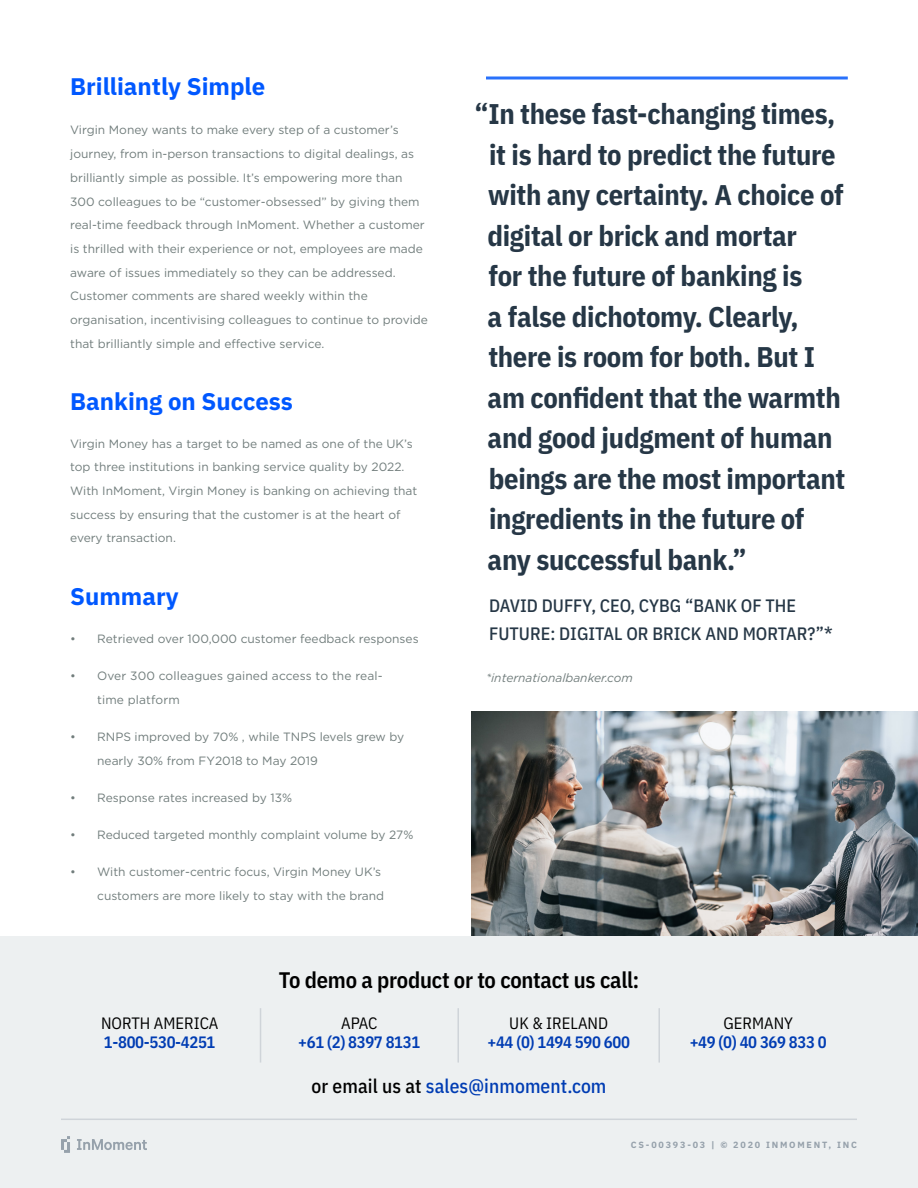
<style>
.page{position:relative;width:918px;height:1188px;background:#fff}
.page>*{position:absolute;margin:0;border:0;box-sizing:border-box;transform-origin:0 0}
.t1{font:700 28.5px/40.5px "IBM Plex Sans Cond";letter-spacing:-.01em;color:#263746}
.t2{font:700 24px "IBM Plex Sans";color:#0058ff}
.t3{font:600 22.5px "IBM Plex Sans Cond";letter-spacing:-.01em;color:#000}
.t4{font:500 19.5px "IBM Plex Sans Cond";letter-spacing:.005em;color:#003cb3}
.t5{font:500 18px/28.5px "IBM Plex Sans Cond";color:#263746}
.t6{font:600 16.5px "IBM Plex Sans Cond";letter-spacing:-.02em;color:#003cb3}
.t7{font:16.5px "IBM Plex Sans Cond";color:#000}
.t8{font:12px/23.7px "Gotham";color:#717d7c}
.t9{font:italic 12px "Gotham";color:#717d7c}
.t10{font:700 9px "IBM Plex Sans";letter-spacing:.2em;color:#96a1ab}
.s1{color:#000}
</style>
<div class="page">
<div style="left:0;top:936px;width:918px;height:252px;background:#edf0f1"></div>
<hr style="left:61px;top:1119px;width:796px;height:1px;background:#cfd4d9">
<hr style="left:260px;top:1008px;width:1px;height:55px;background:#cfd4d9">
<hr style="left:458px;top:1008px;width:1px;height:55px;background:#cfd4d9">
<hr style="left:658px;top:1008px;width:2px;height:55px;background:#cfd4d9">
<svg style="left:61px;top:1136px;width:9px;height:17px"></svg>
<svg style="left:77px;top:1139px;width:70px;height:11px"></svg>
<hr style="left:486px;top:76px;width:362px;height:3px;background:#2971fb">
<img style="left:471px;top:711px;width:447px;height:225px">
<p class="t2" style="left:70px;top:68px;width:197px">Brilliantly Simple</p>
<p class="t8" style="left:70px;top:118px;width:359px">Virgin Money wants to make every step of a customer’s journey, from in-person transactions to digital dealings, as brilliantly simple as possible. It’s empowering more than 300 colleagues to be “customer-obsessed” by giving them real-time feedback through InMoment. Whether a customer is thrilled with their experience or not, employees are made aware of issues immediately so they can be addressed.<br>Customer comments are shared weekly within the organisation, incentivising colleagues to continue to provide that brilliantly simple and effective service.</p>
<p class="t2" style="left:70px;top:382px;width:224px">Banking on Success</p>
<p class="t8" style="left:70px;top:431px;width:349px">Virgin Money has a target to be named as one of the UK’s top three institutions in banking service quality by 2022.<br>With InMoment, Virgin Money is banking on achieving that success by ensuring that the customer is at the heart of every transaction.</p>
<p class="t2" style="left:70px;top:578px;width:110px">Summary</p>
<p class="t8" style="left:70px;top:627px;width:350px">• Retrieved over 100,000 customer feedback responses</p>
<p class="t8" style="left:97px;top:664px;width:287px;text-indent:-27px">• Over 300 colleagues gained access to the real&shy;time platform</p>
<p class="t8" style="left:97px;top:725px;width:309px;text-indent:-27px">• RNPS improved by 70% , while TNPS levels grew by nearly 30% from FY2018 to May 2019</p>
<p class="t8" style="left:70px;top:786px;width:223px">• Response rates increased by 13%</p>
<p class="t8" style="left:70px;top:823px;width:345px">• Reduced targeted monthly complaint volume by 27%</p>
<p class="t8" style="left:70px;top:860px;width:316px;text-align:right">• With customer-centric focus, Virgin Money UK’s customers are more likely to stay with the brand</p>
<p class="t1" style="left:487px;top:91px;width:359px;text-indent:-13px">“In these fast-changing times, it is hard to predict the future with any certainty. A choice of digital or brick and mortar<br>for the future of banking is<br>a false dichotomy. Clearly, there is room for both. But I am confident that the warmth and good judgment of human beings are the most important ingredients in the future of any successful bank.”</p>
<p class="t5" style="left:489px;top:589px;width:345px">DAVID DUFFY, CEO, CYBG “BANK OF THE<br>FUTURE: DIGITAL OR BRICK AND MORTAR?”*</p>
<p class="t9" style="left:486px;top:671px;width:148px">*internationalbanker.com</p>
<h3 class="t7" style="left:101px;top:1010px;width:119px">NORTH AMERICA</h3>
<h3 class="t6" style="left:104px;top:1029px;width:113px">1-800-530-4251</h3>
<h3 class="t3" style="left:279px;top:962px;width:362px">To demo a product or to contact us call:</h3>
<h3 class="t7" style="left:341px;top:1010px;width:38px">APAC</h3>
<h3 class="t6" style="left:298px;top:1029px;width:124px">+61 (2) 8397 8131</h3>
<h3 class="t7" style="left:509px;top:1010px;width:100px">UK &amp; IRELAND</h3>
<h3 class="t6" style="left:487px;top:1029px;width:144px">+44 (0) 1494 590 600</h3>
<h3 class="t4" style="left:311px;top:1071px;width:297px"><span class="s1">or email us at</span> sales@inmoment.com</h3>
<h3 class="t7" style="left:724px;top:1010px;width:71px">GERMANY</h3>
<h3 class="t6" style="left:690px;top:1029px;width:139px">+49 (0) 40 369 833 0</h3>
<p class="t10" style="left:631px;top:1138px;width:228px">CS-00393-03 | © 2020 INMOMENT, INC</p>
</div>
